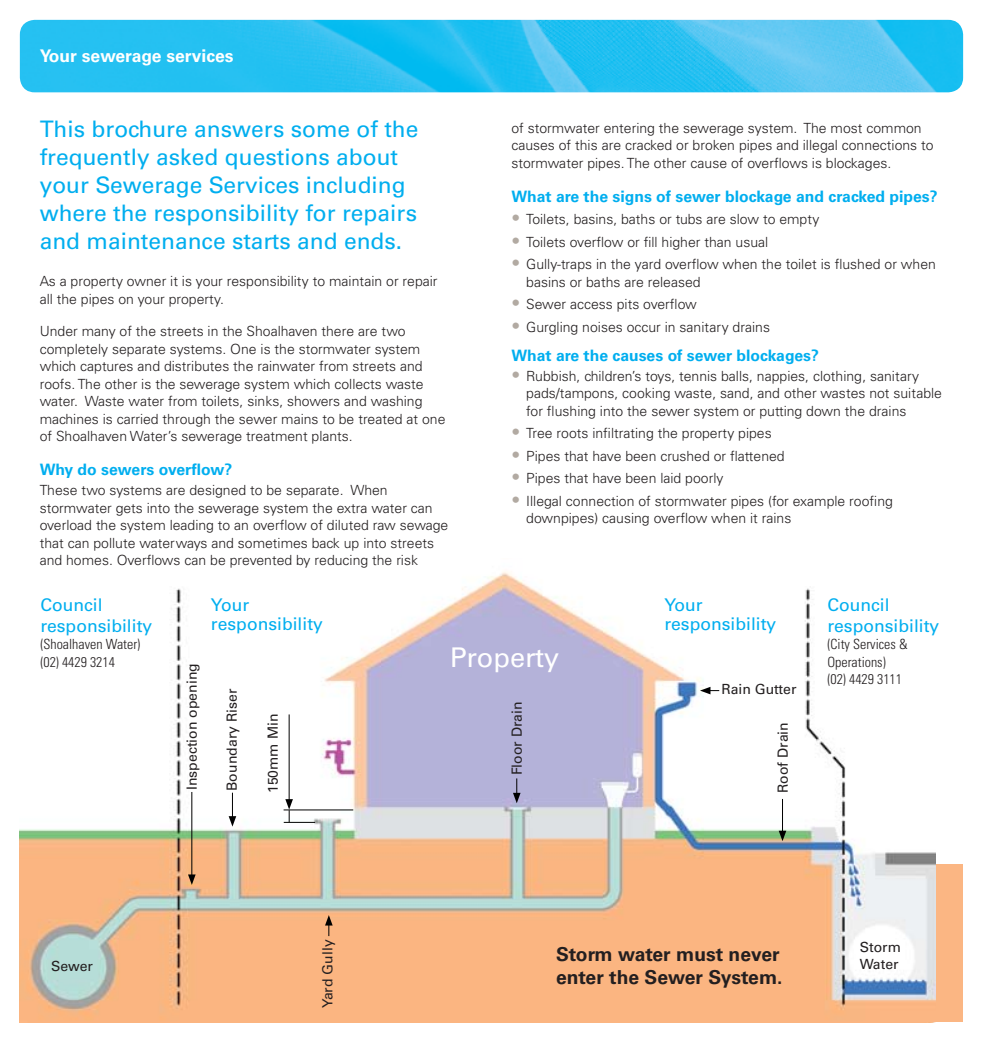
<style>
.page{position:relative;width:983px;height:1042px;background:#fff}
.page>*{position:absolute;margin:0;border:0;box-sizing:border-box;transform-origin:0 0}
.t1{font:27.12px "Univers";color:#fff}
.t2{font:22.75px/28px "Univers";color:#00aeef}
.t3{font:700 19.25px/22.8px "Univers";color:#231f20}
.t4{font:17.5px/21px "Univers";color:#00aeef}
.t5{font:700 17.5px "Univers";color:#fff}
.t6{font:700 15.75px "Univers";color:#00aeef}
.t7{font:300 14px/17.5px "Univers";color:#231f20}
.t8{font:14px/17.5px "Univers";color:#231f20}
.t9{font:300 condensed 14px/17.5px "Univers";color:#231f20}
.s1{font-size:17.5px;color:#b2aaa2}
</style>
<div class="page">
<div style="left:880px;top:864px;width:82px;height:158px;background:#fbb683"></div>
<img style="left:20px;top:571px;width:914px;height:451px">
<hr style="left:283px;top:809px;width:70px;height:1px;background:#000">
<hr style="left:284px;top:822px;width:31px;height:1px;background:#000">
<hr style="left:289px;top:714px;width:1px;height:88px;background:#000">
<svg style="left:285px;top:799px;width:8px;height:23px"></svg>
<hr style="left:782px;top:799px;width:1px;height:34px;background:#000">
<svg style="left:778px;top:831px;width:8px;height:10px"></svg>
<svg style="left:513px;top:778px;width:7px;height:25px"></svg>
<svg style="left:699px;top:687px;width:20px;height:7px"></svg>
<svg style="left:228px;top:793px;width:8px;height:33px"></svg>
<svg style="left:325px;top:915px;width:7px;height:21px"></svg>
<hr style="left:191px;top:792px;width:1px;height:85px;background:#000">
<svg style="left:188px;top:874px;width:7px;height:11px"></svg>
<img style="left:20px;top:20px;width:942px;height:72px">
<div style="left:880px;top:1011px;width:82px;height:11px;background:#fbb683"></div>
<p class="t5" style="left:40px;top:45px;width:195px">Your sewerage services</p>
<h2 class="t2" style="left:40px;top:115px;width:380px">This brochure answers some of the frequently asked questions about your Sewerage Services including where the responsibility for repairs and maintenance starts and ends.</h2>
<p class="t7" style="left:40px;top:273px;width:399px">As a property owner it is your responsibility to maintain or repair all the pipes on your property.</p>
<p class="t7" style="left:40px;top:322px;width:407px">Under many of the streets in the Shoalhaven there are two completely separate systems. One is the stormwater system which captures and distributes the rainwater from streets and roofs. The other is the sewerage system which collects waste water. Waste water from toilets, sinks, showers and washing machines is carried through the sewer mains to be treated at one of Shoalhaven Water’s sewerage treatment plants.</p>
<p class="t6" style="left:40px;top:461px;width:194px">Why do sewers overflow?</p>
<p class="t7" style="left:40px;top:482px;width:410px">These two systems are designed to be separate. When stormwater gets into the sewerage system the extra water can overload the system leading to an overflow of diluted raw sewage that can pollute waterways and sometimes back up into streets and homes. Overflows can be prevented by reducing the risk</p>
<p class="t7" style="left:511px;top:119px;width:423px">of stormwater entering the sewerage system. The most common causes of this are cracked or broken pipes and illegal connections to stormwater pipes. The other cause of overflows is blockages.</p>
<p class="t6" style="left:511px;top:187px;width:428px">What are the signs of sewer blockage and cracked pipes?</p>
<p class="t7" style="left:511px;top:211px;width:309px"><span class="s1">•</span> Toilets, basins, baths or tubs are slow to empty</p>
<p class="t7" style="left:511px;top:233px;width:258px"><span class="s1">•</span> Toilets overflow or fill higher than usual</p>
<p class="t7" style="left:526px;top:255px;width:411px;text-indent:-15px"><span class="s1">•</span> Gully-traps in the yard overflow when the toilet is flushed or when basins or baths are released</p>
<p class="t7" style="left:511px;top:295px;width:187px"><span class="s1">•</span> Sewer access pits overflow</p>
<p class="t7" style="left:511px;top:318px;width:260px"><span class="s1">•</span> Gurgling noises occur in sanitary drains</p>
<p class="t6" style="left:511px;top:346px;width:309px">What are the causes of sewer blockages?</p>
<p class="t7" style="left:526px;top:367px;width:417px;text-indent:-15px"><span class="s1">•</span> Rubbish, children’s toys, tennis balls, nappies, clothing, sanitary pads/tampons, cooking waste, sand, and other wastes not suitable for flushing into the sewer system or putting down the drains</p>
<p class="t7" style="left:511px;top:424px;width:262px"><span class="s1">•</span> Tree roots infiltrating the property pipes</p>
<p class="t7" style="left:511px;top:447px;width:275px"><span class="s1">•</span> Pipes that have been crushed or flattened</p>
<p class="t7" style="left:511px;top:469px;width:213px"><span class="s1">•</span> Pipes that have been laid poorly</p>
<p class="t7" style="left:526px;top:492px;width:368px;text-indent:-15px"><span class="s1">•</span> Illegal connection of stormwater pipes (for example roofing downpipes) causing overflow when it rains</p>
<p class="t4" style="left:40px;top:594px;width:113px">Council responsibility</p>
<p class="t9" style="left:40px;top:635px;width:102px">(Shoalhaven Water) (02) 4429 3214</p>
<p class="t8" style="left:183px;top:790px;width:128px;rotate:-90deg">Inspection opening</p>
<p class="t4" style="left:211px;top:595px;width:113px;line-height:19.2px">Your responsibility</p>
<p class="t4" style="left:664px;top:595px;width:113px;line-height:19.2px">Your responsibility</p>
<p class="t8" style="left:223px;top:791px;width:103px;rotate:-90deg">Boundary Riser</p>
<p class="t8" style="left:264px;top:793px;width:81px;rotate:-90deg">150mm Min</p>
<h1 class="t1" style="left:450px;top:642px;width:110px">Property</h1>
<p class="t8" style="left:508px;top:775px;width:75px;rotate:-90deg">Floor Drain</p>
<p class="t8" style="left:721px;top:681px;width:76px">Rain Gutter</p>
<p class="t8" style="left:774px;top:793px;width:72px;rotate:-90deg">Roof Drain</p>
<p class="t4" style="left:827px;top:594px;width:113px">Council responsibility</p>
<p class="t9" style="left:827px;top:635px;width:82px">(City Services &amp;<br>Operations) (02) 4429 3111</p>
<p class="t8" style="left:51px;top:958px;width:43px">Sewer</p>
<p class="t8" style="left:318px;top:1008px;width:70px;rotate:-90deg">Yard Gully</p>
<h3 class="t3" style="left:556px;top:943px;width:228px">Storm water must never enter the Sewer System.</h3>
<p class="t8" style="left:859px;top:938px;width:43px">Storm<br>Water</p>
</div>
